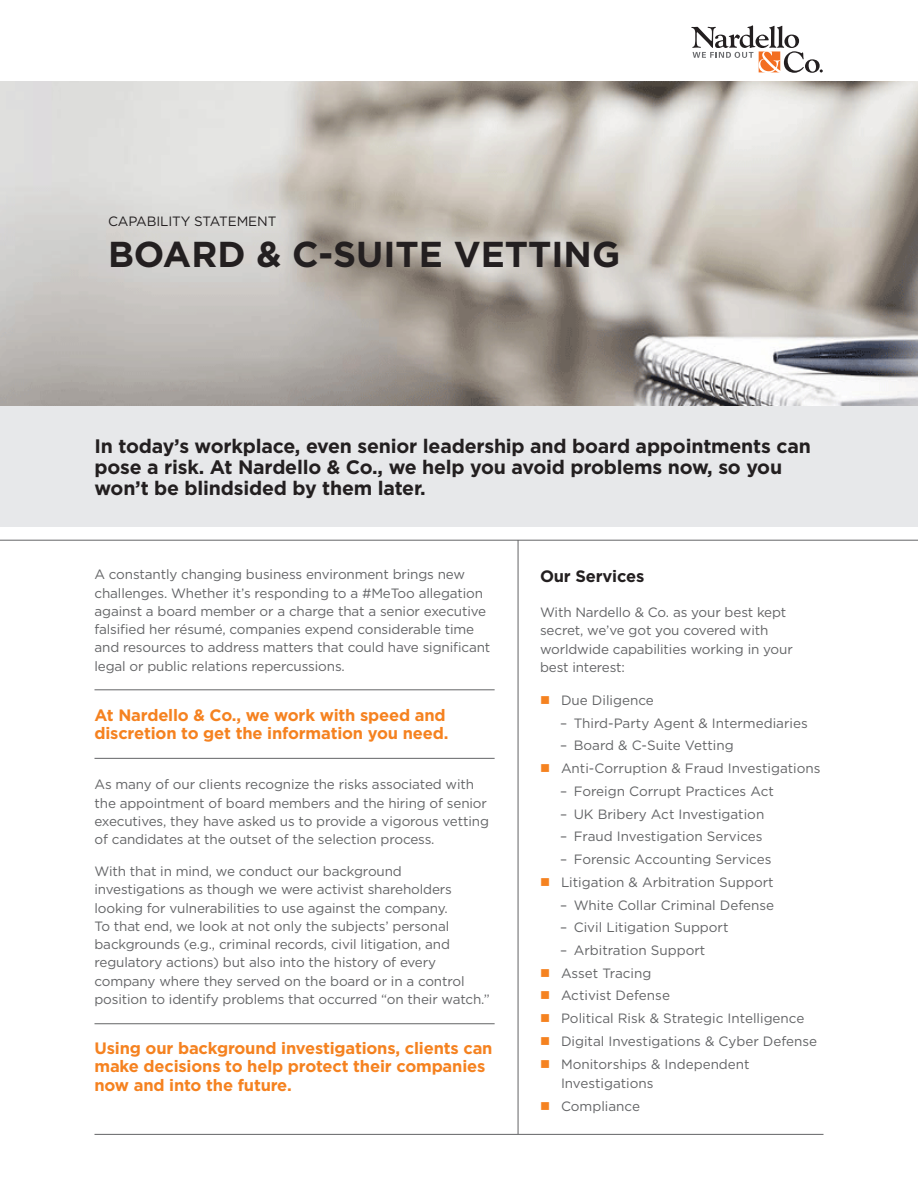
<style>
.page{position:relative;width:918px;height:1188px;background:#fff}
.page>*{position:absolute;margin:0;border:0;box-sizing:border-box;transform-origin:0 0}
.t1{font:700 36px "Gotham";color:#231f20}
.NEW_Subtitle_Text{font:700 19.5px/21px "Gotham";letter-spacing:-.01em;color:#231f20}
.Body_Style_-_Gotham{font:700 16.5px/18.3px "Gotham";letter-spacing:-.01em;color:#f58220}
.t2{font:700 16.5px "Gotham";letter-spacing:-.01em;color:#231f20}
.Body_Style_-_Gotham-2{font:13.5px/18.3px "Gotham";letter-spacing:-.01em;color:#636466}
.Capability_Statemen{font:13.5px "Gotham";letter-spacing:-.01em;color:#231f20}
</style>
<div class="page">
<div style="left:0;top:406px;width:918px;height:121px;background:#e7e8ea"></div>
<svg style="left:691px;top:25px;width:132px;height:48px"></svg>
<hr style="left:0;top:540px;width:918px;height:1px;background:#636466">
<hr style="left:518px;top:540px;width:1px;height:594px;background:#636466">
<hr style="left:94px;top:1134px;width:730px;height:1px;background:#636466">
<img style="left:0;top:81px;width:918px;height:325px">
<hr style="left:94px;top:690px;width:401px;height:1px;background:#636466">
<hr style="left:94px;top:758px;width:401px;height:1px;background:#636466">
<hr style="left:94px;top:1023px;width:401px;height:1px;background:#636466">
<p class="Capability_Statemen" style="left:108px;top:212px;width:170px">CAPABILITY STATEMENT</p>
<p class="t1" style="left:108px;top:231px;width:514px">BOARD &amp; C-SUITE VETTING</p>
<p class="NEW_Subtitle_Text" style="left:94px;top:436px;width:718px">In today’s workplace, even senior leadership and board appointments can pose a risk. At Nardello &amp; Co., we help you avoid problems now, so you won’t be blindsided by them later.</p>
<p class="Body_Style_-_Gotham-2" style="left:94px;top:565px;width:397px">A constantly changing business environment brings new challenges. Whether it’s responding to a #MeToo allegation against a board member or a charge that a senior executive falsified her résumé, companies expend considerable time and resources to address matters that could have significant legal or public relations repercussions.</p>
<p class="Body_Style_-_Gotham" style="left:94px;top:706px;width:356px">At Nardello &amp; Co., we work with speed and discretion to get the information you need.</p>
<p class="Body_Style_-_Gotham-2" style="left:94px;top:775px;width:396px">As many of our clients recognize the risks associated with the appointment of board members and the hiring of senior executives, they have asked us to provide a vigorous vetting of candidates at the outset of the selection process.</p>
<p class="Body_Style_-_Gotham-2" style="left:94px;top:862px;width:397px">With that in mind, we conduct our background investigations as though we were activist shareholders looking for vulnerabilities to use against the company.<br>To that end, we look at not only the subjects’ personal backgrounds (e.g., criminal records, civil litigation, and regulatory actions) but also into the history of every company where they served on the board or in a control position to identify problems that occurred “on their watch.”</p>
<p class="Body_Style_-_Gotham" style="left:94px;top:1039px;width:400px">Using our background investigations, clients can make decisions to help protect their companies now and into the future.</p>
<p class="t2" style="left:540px;top:565px;width:106px">Our Services</p>
<p class="Body_Style_-_Gotham-2" style="left:540px;top:603px;width:254px">With Nardello &amp; Co. as your best kept secret, we’ve got you covered with worldwide capabilities working in your best interest:</p>
<p class="Body_Style_-_Gotham-2" style="left:561px;top:691px;width:94px">Due Diligence</p>
<p class="Body_Style_-_Gotham-2" style="left:560px;top:713px;width:249px">– Third-Party Agent &amp; Intermediaries</p>
<p class="Body_Style_-_Gotham-2" style="left:560px;top:734px;width:262px;line-height:22.8px">– Board &amp; C-Suite Vetting<br>Anti-Corruption &amp; Fraud Investigations</p>
<p class="Body_Style_-_Gotham-2" style="left:560px;top:782px;width:215px">– Foreign Corrupt Practices Act</p>
<p class="Body_Style_-_Gotham-2" style="left:560px;top:804px;width:206px">– UK Bribery Act Investigation</p>
<p class="Body_Style_-_Gotham-2" style="left:560px;top:827px;width:204px">– Fraud Investigation Services</p>
<p class="Body_Style_-_Gotham-2" style="left:560px;top:848px;width:215px;line-height:22.8px">– Forensic Accounting Services<br>Litigation &amp; Arbitration Support</p>
<p class="Body_Style_-_Gotham-2" style="left:560px;top:895px;width:216px">– White Collar Criminal Defense</p>
<p class="Body_Style_-_Gotham-2" style="left:560px;top:918px;width:170px">– Civil Litigation Support</p>
<p class="Body_Style_-_Gotham-2" style="left:560px;top:939px;width:259px;line-height:22.8px">– Arbitration Support<br>Asset Tracing<br>Activist Defense<br>Political Risk &amp; Strategic Intelligence<br>Digital Investigations &amp; Cyber Defense<br>Monitorships &amp; Independent</p>
<p class="Body_Style_-_Gotham-2" style="left:561px;top:1072px;width:94px;line-height:22.8px">Investigations<br>Compliance</p>
</div>
